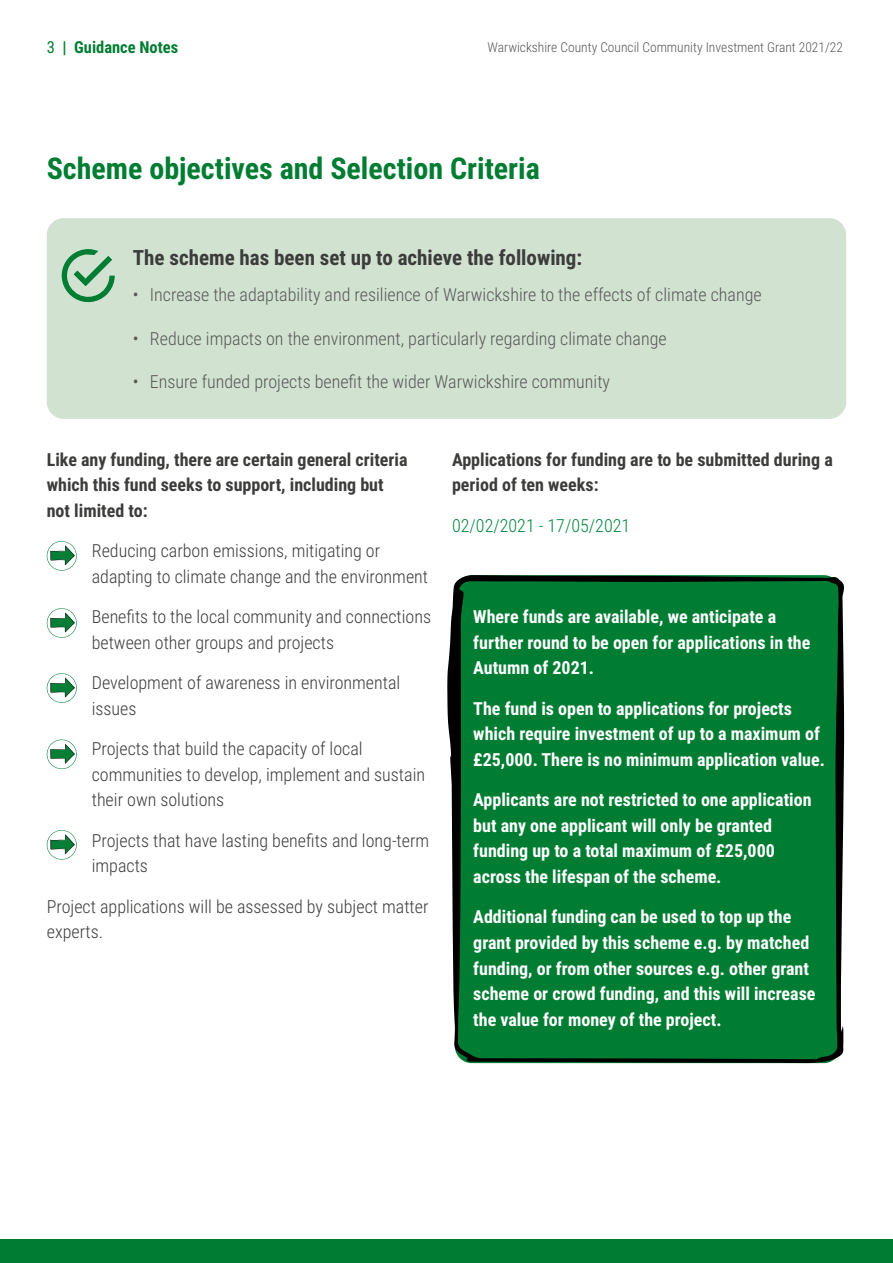
<style>
.page{position:relative;width:893px;height:1263px;background:#fff}
.page>*{position:absolute;margin:0;border:0;box-sizing:border-box;transform-origin:0 0}
.t1{font:700 30px "Roboto Condensed";color:#007d32}
.t2{font:700 21px "Roboto Condensed";color:#3c3c3b}
.t3{font:700 18px/25.5px "Roboto Condensed";color:#fff}
.t4{font:300 18px/25.5px "Roboto Condensed";color:#3c3c3b}
.t5{font:300 18px "Roboto Condensed";color:#575756}
.t6{font:700 18px/25.5px "Roboto Condensed";color:#3c3c3b}
.t7{font:300 18px "Roboto Condensed";color:#00863e}
.t8{font:700 16.5px "Roboto Condensed";color:#007d32}
.t9{font:300 13.5px "Roboto Condensed";color:#575756}
.s1{font-weight:400}
</style>
<div class="page">
<svg style="left:447px;top:575px;width:398px;height:489px;background:#057933"></svg>
<div style="left:47px;top:218px;width:799px;height:201px;background:#d1e2d1;border-radius:17px"></div>
<div style="left:0;top:1239px;width:893px;height:24px;background:#007d32"></div>
<svg style="left:46px;top:541px;width:31px;height:30px"></svg>
<svg style="left:46px;top:608px;width:31px;height:30px"></svg>
<svg style="left:46px;top:673px;width:31px;height:30px"></svg>
<svg style="left:46px;top:739px;width:31px;height:30px"></svg>
<svg style="left:46px;top:830px;width:31px;height:30px"></svg>
<svg style="left:62px;top:249px;width:53px;height:54px"></svg>
<p class="t8" style="left:47px;top:35px;width:133px"><span class="s1">3</span> | Guidance Notes</p>
<p class="t9" style="left:488px;top:37px;width:357px">Warwickshire County Council Community Investment Grant 2021/22</p>
<h1 class="t1" style="left:47px;top:148px;width:495px">Scheme objectives and Selection Criteria</h1>
<p class="t2" style="left:133px;top:243px;width:451px">The scheme has been set up to achieve the following:</p>
<p class="t5" style="left:133px;top:282px;width:630px">• Increase the adaptability and resilience of Warwickshire to the effects of climate change</p>
<p class="t5" style="left:133px;top:326px;width:535px">• Reduce impacts on the environment, particularly regarding climate change</p>
<p class="t5" style="left:133px;top:369px;width:479px">• Ensure funded projects benefit the wider Warwickshire community</p>
<p class="t6" style="left:47px;top:446px;width:362px">Like any funding, there are certain general criteria which this fund seeks to support, including but not limited to:</p>
<p class="t4" style="left:92px;top:537px;width:338px">Reducing carbon emissions, mitigating or adapting to climate change and the environment</p>
<p class="t4" style="left:92px;top:603px;width:341px">Benefits to the local community and connections between other groups and projects</p>
<p class="t4" style="left:92px;top:669px;width:310px">Development of awareness in environmental issues</p>
<p class="t4" style="left:92px;top:735px;width:335px">Projects that build the capacity of local communities to develop, implement and sustain their own solutions</p>
<p class="t4" style="left:92px;top:827px;width:339px">Projects that have lasting benefits and long-term impacts</p>
<p class="t4" style="left:47px;top:893px;width:383px">Project applications will be assessed by subject matter experts.</p>
<p class="t6" style="left:452px;top:446px;width:382px">Applications for funding are to be submitted during a period of ten weeks:</p>
<p class="t7" style="left:452px;top:513px;width:180px">02/02/2021 - 17/05/2021</p>
<p class="t3" style="left:473px;top:604px;width:339px">Where funds are available, we anticipate a further round to be open for applications in the<br>Autumn of 2021.</p>
<p class="t3" style="left:473px;top:695px;width:353px">The fund is open to applications for projects which require investment of up to a maximum of £25,000. There is no minimum application value.</p>
<p class="t3" style="left:473px;top:787px;width:340px">Applicants are not restricted to one application but any one applicant will only be granted funding up to a total maximum of £25,000 across the lifespan of the scheme.</p>
<p class="t3" style="left:473px;top:904px;width:344px">Additional funding can be used to top up the grant provided by this scheme e.g. by matched funding, or from other sources e.g. other grant scheme or crowd funding, and this will increase the value for money of the project.</p>
</div>
